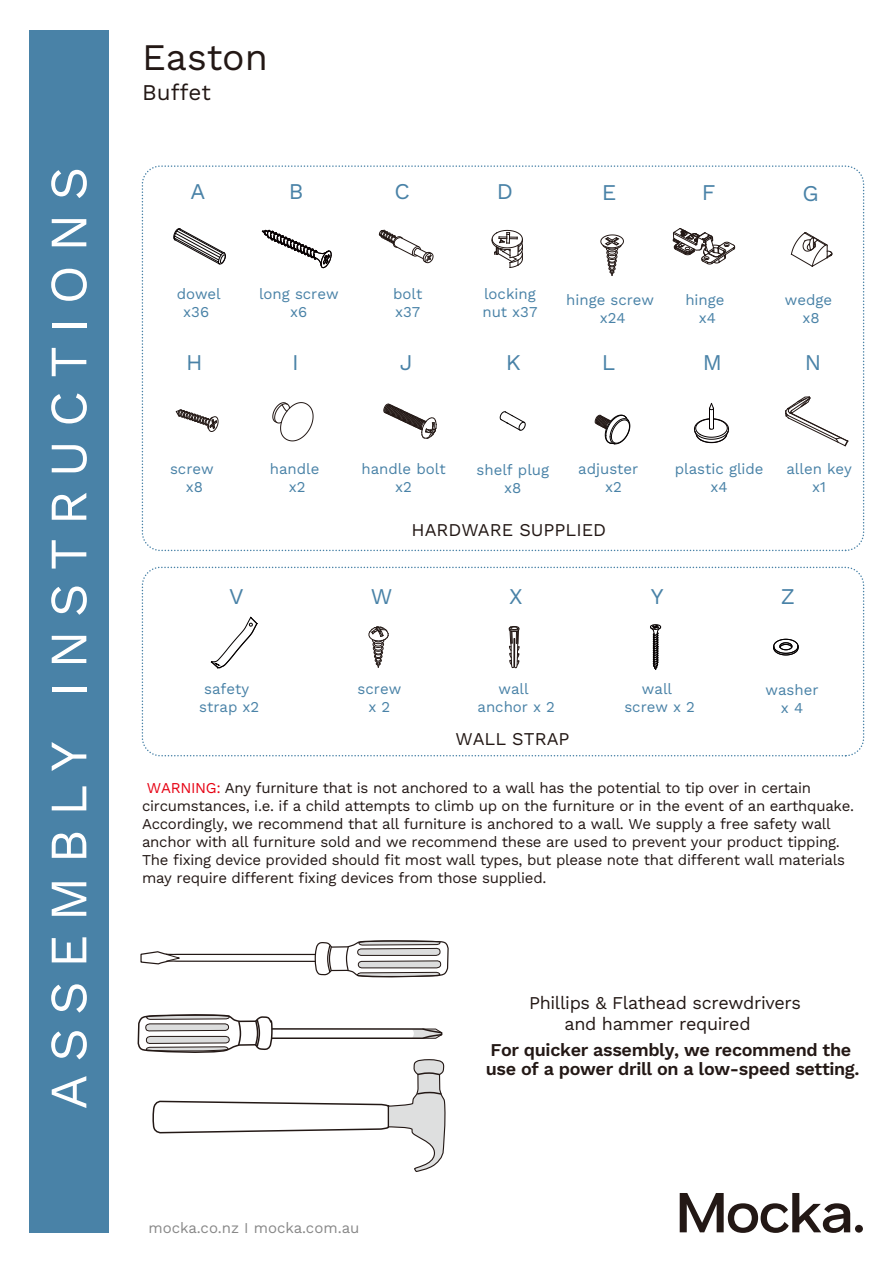
<style>
.page{position:relative;width:893px;height:1263px;background:#fff}
.page>*{position:absolute;margin:0;border:0;box-sizing:border-box;transform-origin:0 0}
.t1{font:52.5px "Work Sans";letter-spacing:.25em;color:#fff}
.t2{font:37.5px "Work Sans";letter-spacing:-.005em;color:#231815}
.t3{font:22.5px "Work Sans";color:#4982a7}
.t4{font:22.5px "Work Sans";color:#231815}
.t5{font:18px/19.4px "Work Sans";letter-spacing:-.02em;color:#231815}
.t6{font:18px "Work Sans";color:#231815}
.t7{font:15px/18px "Work Sans";letter-spacing:-.02em;color:#231815}
.t8{font:15px/18px "Work Sans";color:#4982a7;text-align:center}
.t9{font:15px "Work Sans";color:#888}
.s1{color:#e60012}
</style>
<div class="page">
<div style="left:29px;top:30px;width:80px;height:1203px;background:#4982a7"></div>
<svg style="left:379px;top:230px;width:55px;height:33px"></svg>
<svg style="left:262px;top:230px;width:69px;height:38px"></svg>
<svg style="left:173px;top:228px;width:53px;height:36px"></svg>
<svg style="left:492px;top:230px;width:31px;height:38px"></svg>
<svg style="left:595px;top:415px;width:35px;height:29px"></svg>
<div style="left:142px;top:165px;width:722px;height:386px;border:2px dashed #4982a7;border-radius:18px"></div>
<div style="left:142px;top:567px;width:722px;height:189px;border:2px dashed #4982a7;border-radius:18px"></div>
<svg style="left:600px;top:235px;width:24px;height:41px"></svg>
<svg style="left:791px;top:232px;width:42px;height:35px"></svg>
<svg style="left:176px;top:409px;width:42px;height:23px"></svg>
<svg style="left:673px;top:228px;width:62px;height:36px"></svg>
<svg style="left:272px;top:402px;width:41px;height:39px"></svg>
<svg style="left:383px;top:404px;width:54px;height:35px"></svg>
<svg style="left:694px;top:403px;width:35px;height:40px"></svg>
<svg style="left:500px;top:411px;width:26px;height:20px"></svg>
<svg style="left:785px;top:397px;width:63px;height:49px"></svg>
<svg style="left:773px;top:639px;width:26px;height:16px"></svg>
<svg style="left:650px;top:624px;width:11px;height:46px"></svg>
<svg style="left:509px;top:626px;width:10px;height:43px"></svg>
<svg style="left:211px;top:617px;width:47px;height:51px"></svg>
<svg style="left:369px;top:627px;width:20px;height:41px"></svg>
<svg style="left:137px;top:940px;width:312px;height:232px"></svg>
<svg style="left:680px;top:1193px;width:170px;height:40px"></svg>
<div style="left:855px;top:1225px;width:8px;height:7px;background:#231815;border-radius:50%"></div>
<h1 class="t1" style="left:29px;top:1109px;width:944px;rotate:-90deg">ASSEMBLY INSTRUCTIONS</h1>
<h2 class="t2" style="left:142px;top:29px;width:127px">Easton</h2>
<h3 class="t4" style="left:142px;top:75px;width:70px">Buffet</h3>
<h3 class="t3" style="left:191px;top:174px;width:16px">A</h3>
<h3 class="t3" style="left:289px;top:174px;width:16px">B</h3>
<h3 class="t3" style="left:394px;top:174px;width:17px">C</h3>
<h3 class="t3" style="left:497px;top:174px;width:18px">D</h3>
<h3 class="t3" style="left:602px;top:176px;width:16px">E</h3>
<h3 class="t3" style="left:702px;top:176px;width:15px">F</h3>
<h3 class="t3" style="left:802px;top:176px;width:18px">G</h3>
<p class="t8" style="left:177px;top:284px;width:46px">dowel x36</p>
<p class="t8" style="left:393px;top:284px;width:31px;text-align:left">bolt x37</p>
<p class="t8" style="left:482px;top:284px;width:57px;text-align:left">locking nut x37</p>
<p class="t8" style="left:259px;top:284px;width:81px">long screw x6</p>
<p class="t8" style="left:566px;top:290px;width:89px">hinge screw x24</p>
<p class="t8" style="left:685px;top:290px;width:41px">hinge x4</p>
<p class="t8" style="left:785px;top:290px;width:49px">wedge x8</p>
<h3 class="t3" style="left:186px;top:345px;width:18px">H</h3>
<h3 class="t3" style="left:292px;top:345px;width:8px">I</h3>
<h3 class="t3" style="left:400px;top:345px;width:14px">J</h3>
<h3 class="t3" style="left:703px;top:345px;width:21px">M</h3>
<h3 class="t3" style="left:805px;top:345px;width:18px">N</h3>
<h3 class="t3" style="left:506px;top:345px;width:17px">K</h3>
<h3 class="t3" style="left:602px;top:345px;width:15px">L</h3>
<p class="t8" style="left:170px;top:460px;width:45px">screw x8</p>
<p class="t8" style="left:270px;top:460px;width:51px">handle x2</p>
<p class="t8" style="left:361px;top:460px;width:86px">handle bolt x2</p>
<p class="t8" style="left:476px;top:460px;width:74px">shelf plug x8</p>
<p class="t8" style="left:605px;top:460px;width:35px;text-align:left;text-indent:-27px">adjuster x2</p>
<p class="t6" style="left:411px;top:517px;width:196px">HARDWARE SUPPLIED</p>
<p class="t8" style="left:675px;top:460px;width:90px">plastic glide x4</p>
<p class="t8" style="left:786px;top:460px;width:67px">allen key x1</p>
<h3 class="t3" style="left:229px;top:579px;width:16px">V</h3>
<h3 class="t3" style="left:371px;top:579px;width:23px">W</h3>
<h3 class="t3" style="left:509px;top:579px;width:15px">X</h3>
<h3 class="t3" style="left:651px;top:579px;width:14px">Y</h3>
<h3 class="t3" style="left:781px;top:579px;width:16px">Z</h3>
<p class="t8" style="left:199px;top:680px;width:62px">safety strap x2</p>
<p class="t8" style="left:624px;top:680px;width:72px">wall screw x 2</p>
<p class="t8" style="left:765px;top:680px;width:54px">washer x 4</p>
<p class="t8" style="left:477px;top:680px;width:79px">wall anchor x 2</p>
<p class="t8" style="left:358px;top:680px;width:45px">screw x 2</p>
<p class="t6" style="left:455px;top:725px;width:116px">WALL STRAP</p>
<p class="t7" style="left:142px;top:778px;width:714px;text-indent:5px"><span class="s1">WARNING:</span> Any furniture that is not anchored to a wall has the potential to tip over in certain circumstances, i.e. if a child attempts to climb up on the furniture or in the event of an earthquake.<br>Accordingly, we recommend that all furniture is anchored to a wall. We supply a free safety wall anchor with all furniture sold and we recommend these are used to prevent your product tipping.<br>The fixing device provided should fit most wall types, but please note that different wall materials may require different fixing devices from those supplied.</p>
<p class="t5" style="left:529px;top:992px;width:274px">Phillips &amp; Flathead screwdrivers</p>
<p class="t5" style="left:565px;top:1013px;width:188px">and hammer required</p>
<p class="t9" style="left:148px;top:1216px;width:213px">mocka.co.nz I mocka.com.au</p>
<p class="t5" style="left:486px;top:1039px;width:375px">For quicker assembly, we recommend the use of a power drill on a low-speed setting.</p>
</div>
